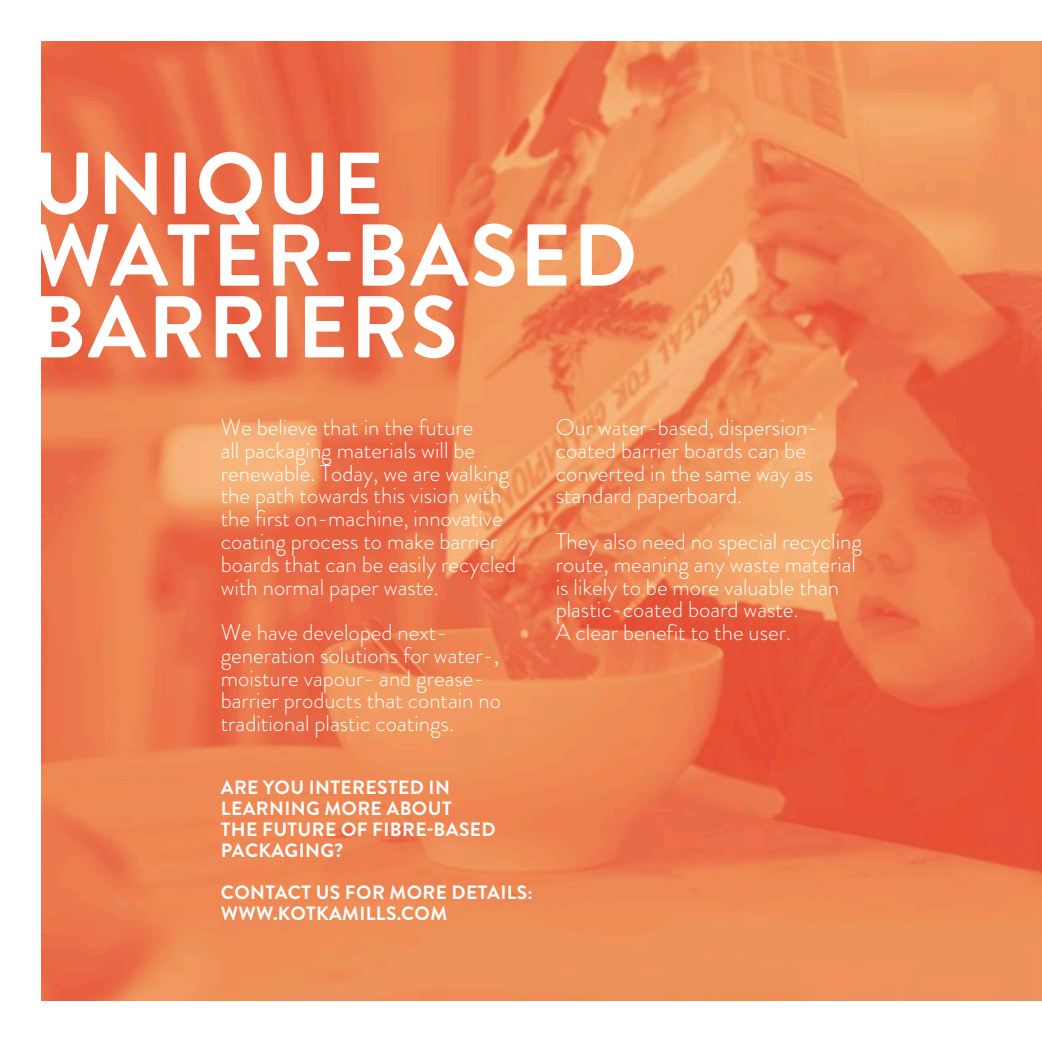
<style>
.page{position:relative;width:1042px;height:1042px;background:#fff}
.page>*{position:absolute;margin:0;border:0;box-sizing:border-box;transform-origin:0 0}
.t1{font:700 87.5px/71.8px "Brandon Grotesque";letter-spacing:.02em;color:#fff}
.t2{font:300 22.75px/22.8px "Brandon Grotesque";color:#fff}
.t3{font:700 19.25px/21px "Brandon Grotesque";letter-spacing:.02em;color:#fff}
</style>
<div class="page">
<img style="left:41px;top:41px;width:1001px;height:960px">
<h1 class="t1" style="left:32px;top:149px;width:606px">UNIQUE<br>WATER-BASED<br>BARRIERS</h1>
<p class="t2" style="left:221px;top:416px;width:297px">We believe that in the future<br>all packaging materials will be renewable. Today, we are walking the path towards this vision with the first on-machine, innovative coating process to make barrier boards that can be easily recycled with normal paper waste.</p>
<p class="t2" style="left:221px;top:621px;width:282px">We have developed next&shy;generation solutions for water-, moisture vapour- and grease&shy;barrier products that contain no traditional plastic coatings.</p>
<p class="t3" style="left:221px;top:777px;width:276px">ARE YOU INTERESTED IN<br>LEARNING MORE ABOUT<br>THE FUTURE OF FIBRE-BASED<br>PACKAGING?</p>
<p class="t3" style="left:221px;top:882px;width:313px">CONTACT US FOR MORE DETAILS:<br>WWW.KOTKAMILLS.COM</p>
<p class="t2" style="left:556px;top:416px;width:264px">Our water-based, dispersion&shy;coated barrier boards can be converted in the same way as standard paperboard.</p>
<p class="t2" style="left:556px;top:530px;width:308px">They also need no special recycling route, meaning any waste material is likely to be more valuable than plastic-coated board waste.<br>A clear benefit to the user.</p>
</div>
